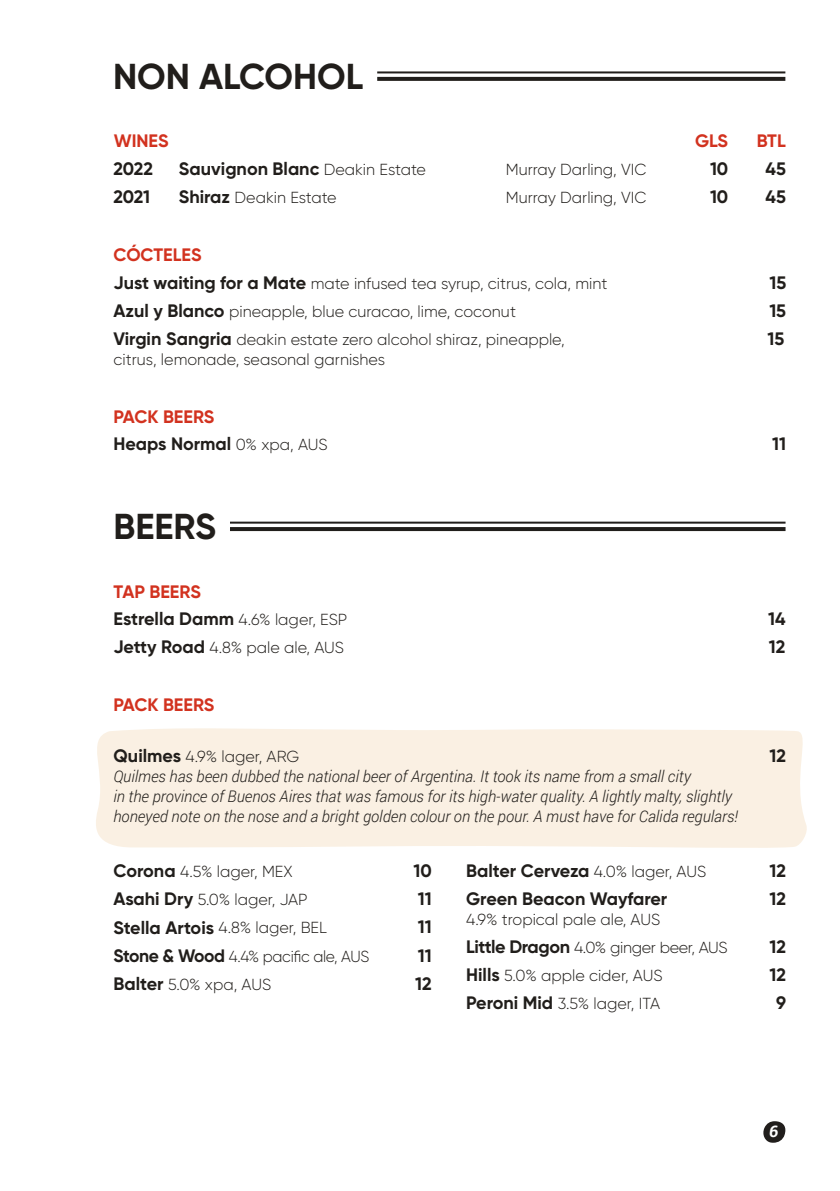
<style>
.page{position:relative;width:840px;height:1191px;background:#fff}
.page>*{position:absolute;margin:0;border:0;box-sizing:border-box;transform-origin:0 0}
.t1{font:700 36px "Gilroy";color:#211e1b}
.t2{font:700 18px "Gilroy";color:#211e1b}
.t3{font:700 18px "Gilroy";color:#d2321f}
.t4{font:300 16px/28px "Gilroy";color:#211e1b}
.t5{font:italic 300 16px/20px "Roboto";color:#211e1b}
.t6{font:300 16px "Gilroy";letter-spacing:-.02em;color:#211e1b}
.t7{font:italic 700 16px "Roboto";color:#fff}
.s1{font-weight:300;font-size:16px}
.s2{font-weight:700;font-size:18px}
</style>
<div class="page">
<hr style="left:230px;top:521px;width:555px;height:2px;background:#211e1b">
<svg style="left:230px;top:527px;width:555px;height:4px;background:#24211e"></svg>
<div style="left:96px;top:728px;width:710px;height:120px;background:#faf0e3"></div>
<svg style="left:763px;top:1121px;width:23px;height:21px"></svg>
<hr style="left:377px;top:71px;width:408px;height:2px;background:#211e1b">
<svg style="left:377px;top:77px;width:408px;height:4px;background:#272421"></svg>
<h1 class="t1" style="left:113px;top:54px;width:251px">NON ALCOHOL</h1>
<p class="t3" style="left:114px;top:130px;width:56px">WINES</p>
<p class="t2" style="left:113px;top:157px;width:41px">2022</p>
<p class="t2" style="left:179px;top:157px;width:248px">Sauvignon Blanc <span class="s1">Deakin Estate</span></p>
<p class="t4" style="left:505px;top:155px;width:142px">Murray Darling, VIC</p>
<p class="t2" style="left:113px;top:185px;width:38px">2021</p>
<p class="t4" style="left:179px;top:183px;width:159px"><span class="s2">Shiraz</span> Deakin Estate</p>
<p class="t4" style="left:505px;top:183px;width:142px">Murray Darling, VIC</p>
<p class="t3" style="left:113px;top:243px;width:89px">CÓCTELES</p>
<p class="t3" style="left:694px;top:130px;width:35px">GLS</p>
<p class="t3" style="left:756px;top:130px;width:30px">BTL</p>
<p class="t2" style="left:709px;top:157px;width:20px">10</p>
<p class="t2" style="left:765px;top:157px;width:22px">45</p>
<p class="t2" style="left:709px;top:185px;width:20px">10</p>
<p class="t2" style="left:765px;top:185px;width:22px">45</p>
<p class="t4" style="left:113px;top:269px;width:495px"><span class="s2">Just waiting for a Mate</span> mate infused tea syrup, citrus, cola, mint</p>
<p class="t2" style="left:768px;top:271px;width:18px">15</p>
<p class="t4" style="left:113px;top:297px;width:404px"><span class="s2">Azul y Blanco</span> pineapple, blue curacao, lime, coconut</p>
<p class="t2" style="left:768px;top:299px;width:18px">15</p>
<p class="t4" style="left:113px;top:325px;width:452px"><span class="s2">Virgin Sangria</span> deakin estate zero alcohol shiraz, pineapple,</p>
<p class="t2" style="left:767px;top:327px;width:18px">15</p>
<p class="t4" style="left:113px;top:345px;width:273px">citrus, lemonade, seasonal garnishes</p>
<p class="t3" style="left:113px;top:405px;width:102px">PACK BEERS</p>
<p class="t2" style="left:113px;top:432px;width:216px">Heaps Normal <span class="s1">0% xpa, AUS</span></p>
<p class="t2" style="left:771px;top:432px;width:15px">11</p>
<h1 class="t1" style="left:113px;top:504px;width:104px">BEERS</h1>
<p class="t3" style="left:113px;top:580px;width:89px">TAP BEERS</p>
<p class="t4" style="left:113px;top:605px;width:235px"><span class="s2">Estrella Damm</span> 4.6% lager, ESP</p>
<p class="t2" style="left:767px;top:607px;width:19px">14</p>
<p class="t4" style="left:113px;top:633px;width:232px"><span class="s2">Jetty Road</span> 4.8% pale ale, AUS</p>
<p class="t2" style="left:768px;top:635px;width:18px">12</p>
<p class="t3" style="left:113px;top:693px;width:102px">PACK BEERS</p>
<p class="t4" style="left:113px;top:742px;width:187px"><span class="s2">Quilmes</span> 4.9% lager, ARG</p>
<p class="t2" style="left:769px;top:744px;width:18px">12</p>
<p class="t5" style="left:113px;top:766px;width:625px">Quilmes has been dubbed the national beer of Argentina. It took its name from a small city<br>in the province of Buenos Aires that was famous for its high-water quality. A lightly malty, slightly honeyed note on the nose and a bright golden colour on the pour. A must have for Calida regulars!</p>
<p class="t4" style="left:113px;top:857px;width:181px"><span class="s2">Corona</span> 4.5% lager, MEX</p>
<p class="t2" style="left:413px;top:860px;width:20px">10</p>
<p class="t4" style="left:113px;top:885px;width:195px"><span class="s2">Asahi Dry</span> 5.0% lager, JAP</p>
<p class="t2" style="left:417px;top:888px;width:15px">11</p>
<p class="t4" style="left:113px;top:913px;width:215px"><span class="s2">Stella Artois</span> 4.8% lager, BEL</p>
<p class="t2" style="left:417px;top:916px;width:15px">11</p>
<p class="t6" style="left:113px;top:946px;width:257px"><span class="s2">Stone &amp; Wood</span> 4.4% pacific ale, AUS</p>
<p class="t2" style="left:417px;top:944px;width:15px">11</p>
<p class="t4" style="left:113px;top:969px;width:159px"><span class="s2">Balter</span> 5.0% xpa, AUS</p>
<p class="t2" style="left:415px;top:972px;width:18px">12</p>
<p class="t2" style="left:466px;top:860px;width:241px">Balter Cerveza <span class="s1">4.0% lager, AUS</span></p>
<p class="t2" style="left:769px;top:860px;width:18px">12</p>
<p class="t2" style="left:466px;top:888px;width:203px">Green Beacon Wayfarer</p>
<p class="t2" style="left:769px;top:888px;width:18px">12</p>
<p class="t4" style="left:466px;top:905px;width:263px">4.9% tropical pale ale, AUS<br><span class="s2">Little Dragon</span> 4.0% ginger beer, AUS</p>
<p class="t2" style="left:769px;top:936px;width:18px">12</p>
<p class="t4" style="left:466px;top:961px;width:198px"><span class="s2">Hills</span> 5.0% apple cider, AUS</p>
<p class="t2" style="left:769px;top:964px;width:18px">12</p>
<p class="t4" style="left:466px;top:989px;width:195px"><span class="s2">Peroni Mid</span> 3.5% lager, ITA</p>
<p class="t2" style="left:775px;top:992px;width:11px">9</p>
<p class="t7" style="left:768px;top:1120px;width:11px">6</p>
</div>
